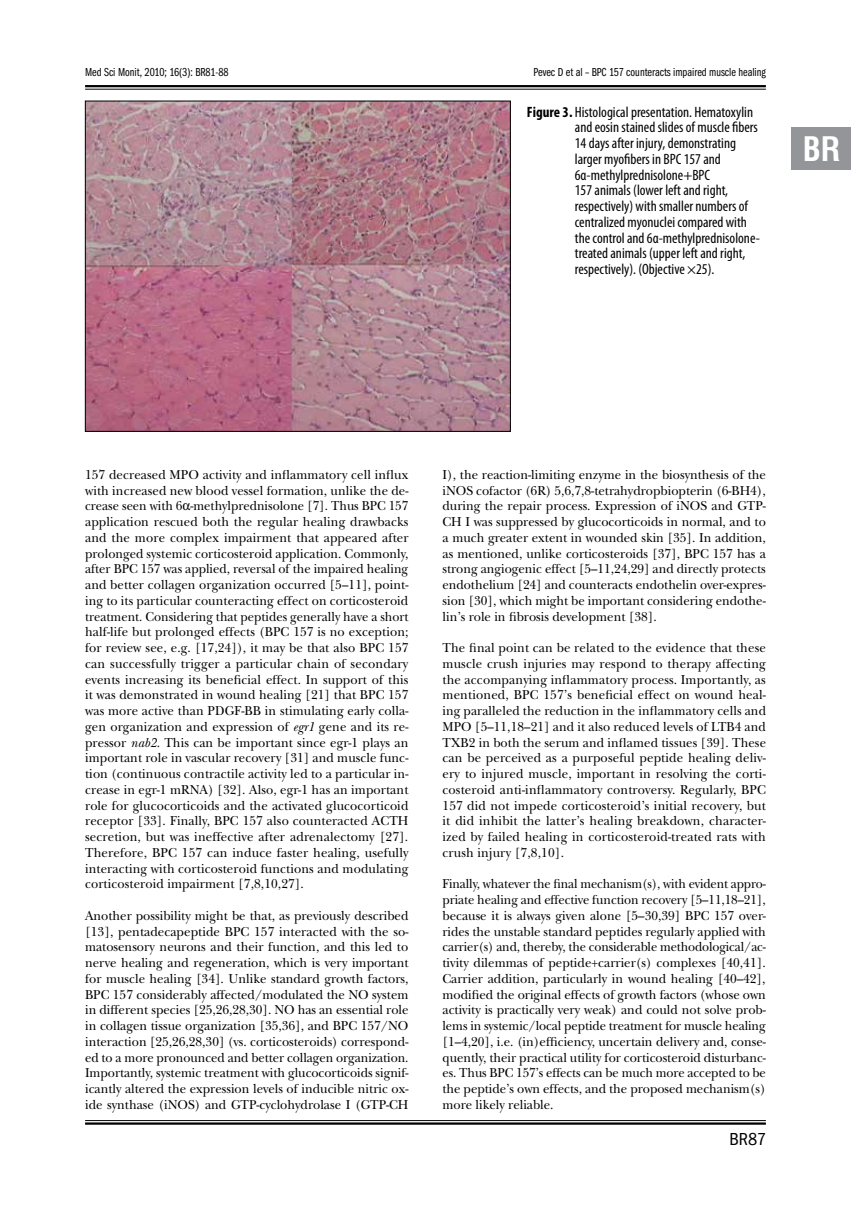
<style>
.page{position:relative;width:851px;height:1212px;background:#fff}
.page>*{position:absolute;margin:0;border:0;box-sizing:border-box;transform-origin:0 0}
.t1{font:700 33px "Swis 721 Cn EU";color:#fff}
.t2{font:18px "Franklin Got Itc TOT Boo Con";color:#000}
.t3{font:condensed 15px/15.8px "Myriad Pro";color:#000}
.t4{font:13.5px/15.8px "New Baskerville";color:#000;text-align:justify;scale:.95 1}
.t5{font:13.5px/15.8px "New Baskerville";color:#000;text-align:justify;scale:.93 1}
.t6{font:12px "Franklin Got Itc TOT Boo Com";color:#000}
.s1{font-weight:700}
.s2{font-family:"Standard Sym L"}
.s3{font-style:italic}
</style>
<div class="page">
<img style="left:87px;top:103px;width:421px;height:327px">
<div style="left:85px;top:101px;width:425px;height:331px;border:1px solid #000"></div>
<hr style="left:85px;top:85px;width:680px;height:2px;background:#000">
<hr style="left:85px;top:89px;width:680px;height:1px;background:#000">
<hr style="left:85px;top:1120px;width:680px;height:1px;background:#000">
<hr style="left:85px;top:1122px;width:680px;height:3px;background:#000">
<div style="left:791px;top:128px;width:59px;height:42px;background:#939598"></div>
<p class="t6" style="left:85px;top:66px;width:145px">Med Sci Monit, 2010; 16(3): BR81-88</p>
<p class="t6" style="left:533px;top:66px;width:234px">Pevec D et al – BPC 157 counteracts impaired muscle healing</p>
<p class="t3" style="left:574px;top:104px;width:186px;text-indent:-48px"><span class="s1">Figure 3.</span> Histological presentation. Hematoxylin and eosin stained slides of muscle fibers 14 days after injury, demonstrating larger myofibers in BPC 157 and 6α-methylprednisolone+BPC<br>157 animals (lower left and right, respectively) with smaller numbers of centralized myonuclei compared with the control and 6α-methylprednisolone&shy;treated animals (upper left and right, respectively). (Objective ×25).</p>
<h1 class="t1" style="left:802px;top:129px;width:39px">BR</h1>
<p class="t4" style="left:85px;top:467px;width:342px">157 decreased MPO activity and inflammatory cell influx with increased new blood vessel formation, unlike the de&shy;crease seen with 6<span class="s2">a</span>-methylprednisolone [7]. Thus BPC 157 application rescued both the regular healing drawbacks and the more complex impairment that appeared after prolonged systemic corticosteroid application. Commonly, after BPC 157 was applied, reversal of the impaired healing and better collagen organization occurred [5–11], point&shy;ing to its particular counteracting effect on corticosteroid treatment. Considering that peptides generally have a short half-life but prolonged effects (BPC 157 is no exception; for review see, e.g. [17,24]), it may be that also BPC 157 can successfully trigger a particular chain of secondary events increasing its beneficial effect. In support of this it was demonstrated in wound healing [21] that BPC 157 was more active than PDGF-BB in stimulating early colla&shy;gen organization and expression of <span class="s3">egr1</span> gene and its re&shy;pressor <span class="s3">nab2</span>. This can be important since egr-1 plays an important role in vascular recovery [31] and muscle func&shy;tion (continuous contractile activity led to a particular in&shy;crease in egr-1 mRNA) [32]. Also, egr-1 has an important role for glucocorticoids and the activated glucocorticoid receptor [33]. Finally, BPC 157 also counteracted ACTH secretion, but was ineffective after adrenalectomy [27].<br>Therefore, BPC 157 can induce faster healing, usefully interacting with corticosteroid functions and modulating corticosteroid impairment [7,8,10,27].</p>
<p class="t4" style="left:85px;top:908px;width:342px">Another possibility might be that, as previously described [13], pentadecapeptide BPC 157 interacted with the so&shy;matosensory neurons and their function, and this led to nerve healing and regeneration, which is very important for muscle healing [34]. Unlike standard growth factors, BPC 157 considerably affected/modulated the NO system in different species [25,26,28,30]. NO has an essential role in collagen tissue organization [35,36], and BPC 157/NO interaction [25,26,28,30] (vs. corticosteroids) correspond&shy;ed to a more pronounced and better collagen organization.<br>Importantly, systemic treatment with glucocorticoids signif&shy;icantly altered the expression levels of inducible nitric ox&shy;ide synthase (iNOS) and GTP-cyclohydrolase I (GTP-CH</p>
<p class="t4" style="left:442px;top:467px;width:342px">I), the reaction-limiting enzyme in the biosynthesis of the iNOS cofactor (6R) 5,6,7,8-tetrahydropbiopterin (6-BH4), during the repair process. Expression of iNOS and GTP-CH I was suppressed by glucocorticoids in normal, and to a much greater extent in wounded skin [35]. In addition, as mentioned, unlike corticosteroids [37], BPC 157 has a strong angiogenic effect [5–11,24,29] and directly protects endothelium [24] and counteracts endothelin over-expres&shy;sion [30], which might be important considering endothe&shy;lin’s role in fibrosis development [38].</p>
<p class="t4" style="left:442px;top:640px;width:342px">The final point can be related to the evidence that these muscle crush injuries may respond to therapy affecting the accompanying inflammatory process. Importantly, as mentioned, BPC 157’s beneficial effect on wound heal&shy;ing paralleled the reduction in the inflammatory cells and MPO [5–11,18–21] and it also reduced levels of LTB4 and TXB2 in both the serum and inflamed tissues [39]. These can be perceived as a purposeful peptide healing deliv&shy;ery to injured muscle, important in resolving the corti&shy;costeroid anti-inflammatory controversy. Regularly, BPC 157 did not impede corticosteroid’s initial recovery, but it did inhibit the latter’s healing breakdown, character&shy;ized by failed healing in corticosteroid-treated rats with crush injury [7,8,10].</p>
<p class="t5" style="left:442px;top:876px;width:349px">Finally, whatever the final mechanism(s), with evident appro&shy;priate healing and effective function recovery [5–11,18–21], because it is always given alone [5–30,39] BPC 157 over&shy;rides the unstable standard peptides regularly applied with carrier(s) and, thereby, the considerable methodological/ac&shy;tivity dilemmas of peptide+carrier(s) complexes [40,41].<br>Carrier addition, particularly in wound healing [40–42], modified the original effects of growth factors (whose own activity is practically very weak) and could not solve prob&shy;lems in systemic/local peptide treatment for muscle healing [1–4,20], i.e. (in)efficiency, uncertain delivery and, conse&shy;quently, their practical utility for corticosteroid disturbanc&shy;es. Thus BPC 157’s effects can be much more accepted to be the peptide’s own effects, and the proposed mechanism(s) more likely reliable.</p>
<h2 class="t2" style="left:729px;top:1129px;width:38px">BR87</h2>
</div>
